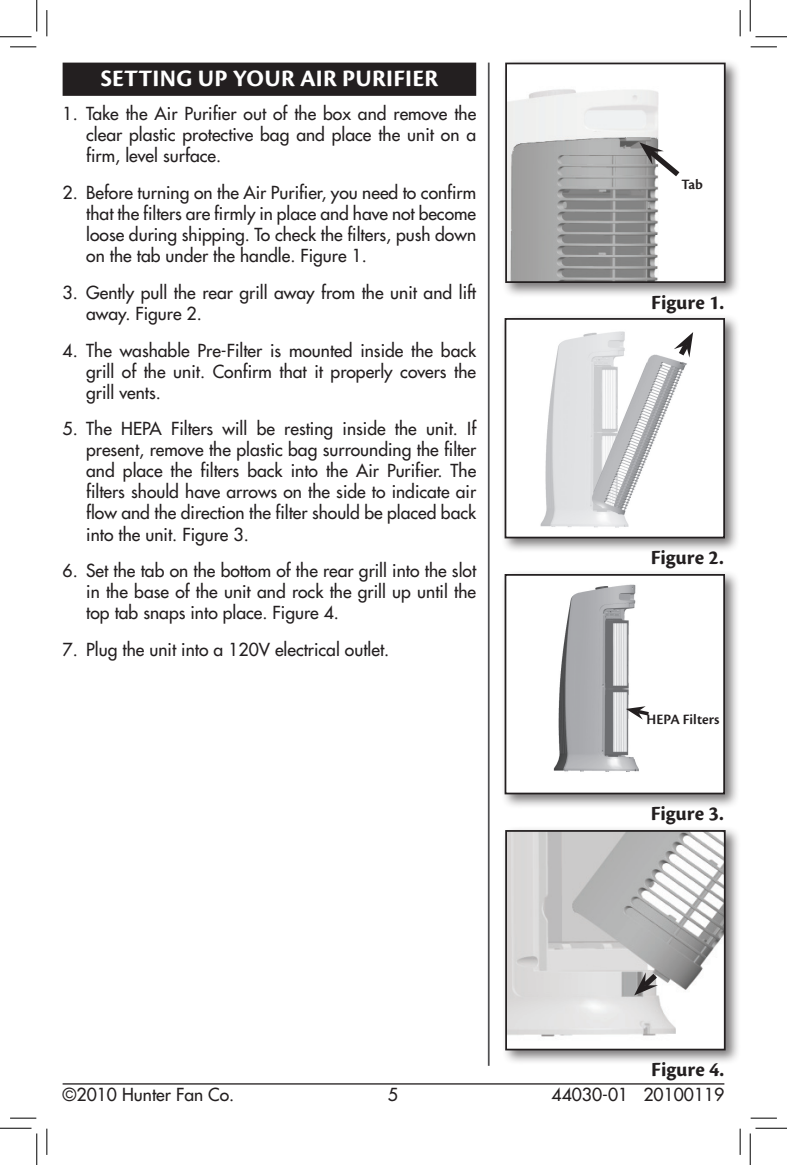
<style>
.page{position:relative;width:787px;height:1165px;background:#fff}
.page>*{position:absolute;margin:0;border:0;box-sizing:border-box;transform-origin:0 0}
.t1{font:700 24.5px "Cronos Pro";letter-spacing:.01em;color:#fff}
.t2{font:700 21px "Cronos Pro";letter-spacing:.005em;color:#231f20}
.t3{font:500 17.5px/21px "Futura Std";color:#231f20;text-align:justify}
.t4{font:600 14.88px "Cronos Pro";color:#231f20}
</style>
<div class="page">
<hr style="left:63px;top:1083px;width:661px;height:1px;background:#231f20">
<hr style="left:488px;top:63px;width:1px;height:1003px;background:#505052">
<div style="left:63px;top:63px;width:412px;height:32px;background:#231f20"></div>
<div style="left:63px;top:63px;width:413px;height:33px;border:2px solid #231f20"></div>
<div style="left:500px;top:314px;width:240px;height:239px;background:#231f20;opacity:.6"></div>
<div style="left:505px;top:319px;width:219px;height:218px;background:#fff"></div>
<img style="left:540px;top:331px;width:154px;height:197px">
<div style="left:504px;top:318px;width:221px;height:220px;border:2px solid #231f20"></div>
<svg style="left:674px;top:332px;width:19px;height:29px"></svg>
<div style="left:501px;top:826px;width:239px;height:239px;background:#231f20;opacity:.6"></div>
<img style="left:508px;top:833px;width:214px;height:214px">
<div style="left:505px;top:830px;width:220px;height:220px;border:2px solid #231f20"></div>
<svg style="left:634px;top:968px;width:28px;height:27px"></svg>
<div style="left:500px;top:570px;width:240px;height:239px;background:#231f20;opacity:.6"></div>
<div style="left:505px;top:575px;width:219px;height:218px;background:#fff"></div>
<img style="left:553px;top:584px;width:90px;height:188px">
<div style="left:504px;top:574px;width:221px;height:220px;border:2px solid #231f20"></div>
<svg style="left:626px;top:706px;width:23px;height:13px"></svg>
<div style="left:501px;top:59px;width:239px;height:239px;background:#231f20;opacity:.6"></div>
<div style="left:506px;top:63px;width:218px;height:219px;background:#fff"></div>
<img style="left:508px;top:89px;width:151px;height:191px">
<div style="left:505px;top:63px;width:220px;height:220px;border:2px solid #231f20"></div>
<svg style="left:639px;top:142px;width:41px;height:40px"></svg>
<svg style="left:10px;top:47px;width:26px;height:1px"></svg>
<svg style="left:750px;top:47px;width:27px;height:1px"></svg>
<svg style="left:10px;top:1118px;width:26px;height:1px"></svg>
<svg style="left:750px;top:1118px;width:27px;height:1px"></svg>
<svg style="left:47px;top:10px;width:1px;height:26px"></svg>
<svg style="left:47px;top:1128px;width:1px;height:27px"></svg>
<svg style="left:740px;top:10px;width:1px;height:26px"></svg>
<svg style="left:740px;top:1128px;width:1px;height:27px"></svg>
<hr style="left:0;top:36px;width:32px;height:1px;background:#000">
<hr style="left:755px;top:36px;width:32px;height:1px;background:#000">
<hr style="left:0;top:1128px;width:32px;height:1px;background:#000">
<hr style="left:755px;top:1128px;width:32px;height:1px;background:#000">
<hr style="left:36px;top:0;width:1px;height:32px;background:#000">
<hr style="left:36px;top:1133px;width:1px;height:32px;background:#000">
<hr style="left:750px;top:0;width:1px;height:32px;background:#000">
<hr style="left:750px;top:1133px;width:1px;height:32px;background:#000">
<h1 class="t1" style="left:101px;top:64px;width:339px">Setting Up Your Ai r Purifier</h1>
<p class="t3" style="left:86px;top:103px;width:391px;text-indent:-24px">1. Take the Air Purifier out of the box and remove the clear plastic protective bag and place the unit on a firm, level surface.</p>
<p class="t3" style="left:86px;top:182px;width:391px;text-indent:-24px">2. Before turning on the Air Purifier, you need to confirm that the filters are firmly in place and have not become loose during shipping. To check the filters, push down on the tab under the handle. Figure 1.</p>
<p class="t3" style="left:86px;top:282px;width:391px;text-indent:-24px">3. Gently pull the rear grill away from the unit and lift away. Figure 2.</p>
<p class="t3" style="left:86px;top:340px;width:391px;text-indent:-24px">4. The washable Pre-Filter is mounted inside the back grill of the unit. Confirm that it properly covers the grill vents.</p>
<p class="t3" style="left:86px;top:418px;width:391px;text-indent:-24px">5. The HEPA Filters will be resting inside the unit. If present, remove the plastic bag surrounding the filter and place the filters back into the Air Purifier. The filters should have arrows on the side to indicate air flow and the direction the filter should be placed back into the unit. Figure 3.</p>
<p class="t3" style="left:86px;top:560px;width:391px;text-indent:-24px">6. Set the tab on the bottom of the rear grill into the slot in the base of the unit and rock the grill up until the top tab snaps into place. Figure 4.</p>
<p class="t3" style="left:63px;top:639px;width:328px">7. Plug the unit into a 120V electrical outlet.</p>
<p class="t4" style="left:681px;top:176px;width:23px">Tab</p>
<p class="t2" style="left:651px;top:290px;width:75px">Figure 1.</p>
<p class="t2" style="left:650px;top:545px;width:75px">Figure 2.</p>
<p class="t4" style="left:646px;top:710px;width:74px">HEPA Filters</p>
<p class="t2" style="left:650px;top:801px;width:75px">Figure 3.</p>
<p class="t2" style="left:651px;top:1057px;width:75px">Figure 4.</p>
<p class="t3" style="left:63px;top:1084px;width:173px">©2010 Hunter Fan Co.</p>
<p class="t3" style="left:388px;top:1084px;width:12px">5</p>
<p class="t3" style="left:551px;top:1084px;width:174px">44030-01 20100119</p>
</div>
